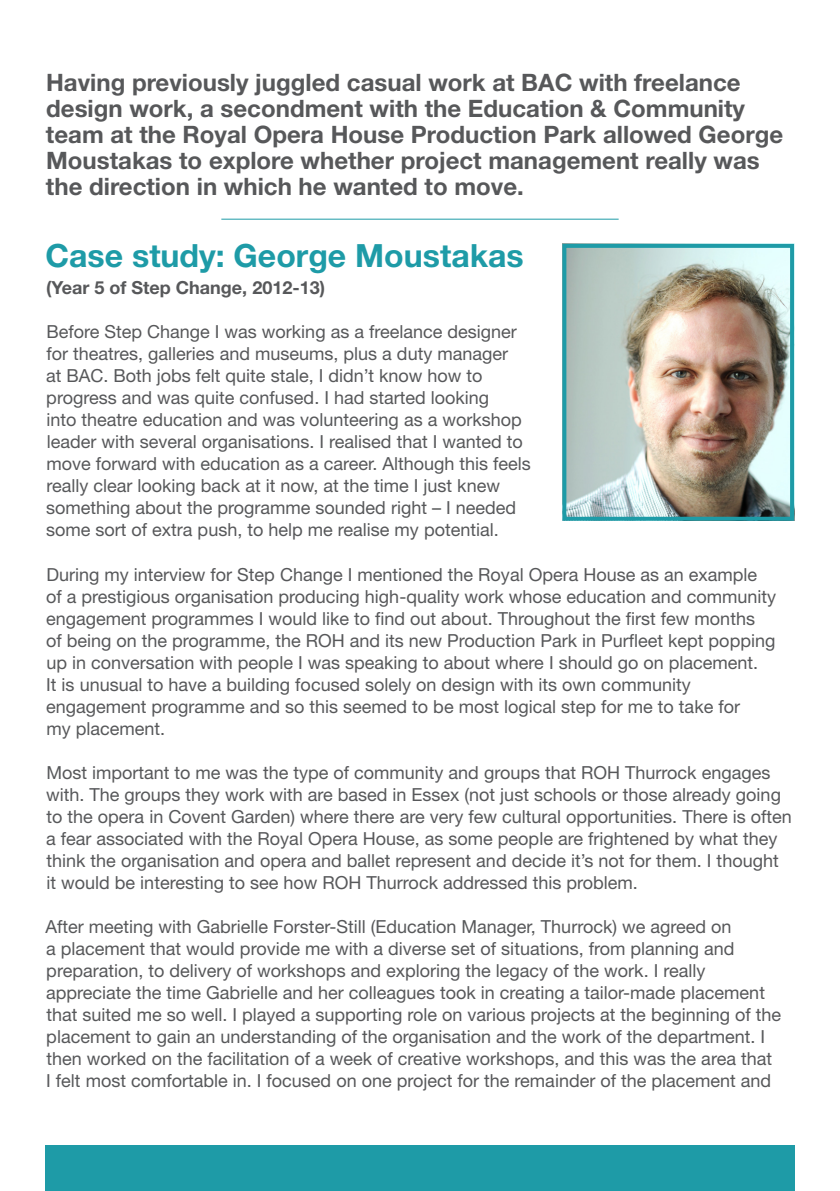
<style>
.page{position:relative;width:840px;height:1191px;background:#fff}
.page>*{position:absolute;margin:0;border:0;box-sizing:border-box;transform-origin:0 0}
.t1{font:700 32px "Helvetica Neue LT Std";color:#1e9ba7}
.t2{font:700 24px/26px "Helvetica Neue LT Std";color:#57585a}
.t3{font:18px/22px "Helvetica Neue LT Std";color:#57585a}
.t4{font:700 18px "Helvetica Neue LT Std";color:#57585a}
</style>
<div class="page">
<img style="left:567px;top:249px;width:221px;height:267px">
<div style="left:562px;top:244px;width:231px;height:277px;border:4px solid #1e9ba7"></div>
<div style="left:45px;top:1145px;width:749px;height:46px;background:#1e9ba7"></div>
<hr style="left:221px;top:219px;width:397px;height:1px;background:#1e9ba7">
<p class="t2" style="left:46px;top:69px;width:738px">Having previously juggled casual work at BAC with freelance design work, a secondment with the Education &amp; Community team at the Royal Opera House Production Park allowed George Moustakas to explore whether project management really was the direction in which he wanted to move.</p>
<p class="t1" style="left:45px;top:235px;width:479px">Case study: George Moustakas</p>
<p class="t4" style="left:46px;top:277px;width:280px">(Year 5 of Step Change, 2012-13)</p>
<p class="t3" style="left:46px;top:321px;width:486px">Before Step Change I was working as a freelance designer for theatres, galleries and museums, plus a duty manager<br>at BAC. Both jobs felt quite stale, I didn’t know how to progress and was quite confused. I had started looking<br>into theatre education and was volunteering as a workshop leader with several organisations. I realised that I wanted to move forward with education as a career. Although this feels really clear looking back at it now, at the time I just knew something about the programme sounded right – I needed some sort of extra push, to help me realise my potential.</p>
<p class="t3" style="left:46px;top:563px;width:731px">During my interview for Step Change I mentioned the Royal Opera House as an example of a prestigious organisation producing high-quality work whose education and community engagement programmes I would like to find out about. Throughout the first few months<br>of being on the programme, the ROH and its new Production Park in Purfleet kept popping up in conversation with people I was speaking to about where I should go on placement.<br>It is unusual to have a building focused solely on design with its own community engagement programme and so this seemed to be most logical step for me to take for<br>my placement.</p>
<p class="t3" style="left:46px;top:761px;width:746px">Most important to me was the type of community and groups that ROH Thurrock engages with. The groups they work with are based in Essex (not just schools or those already going to the opera in Covent Garden) where there are very few cultural opportunities. There is often a fear associated with the Royal Opera House, as some people are frightened by what they think the organisation and opera and ballet represent and decide it’s not for them. I thought it would be interesting to see how ROH Thurrock addressed this problem.</p>
<p class="t3" style="left:45px;top:915px;width:736px">After meeting with Gabrielle Forster-Still (Education Manager, Thurrock) we agreed on<br>a placement that would provide me with a diverse set of situations, from planning and preparation, to delivery of workshops and exploring the legacy of the work. I really appreciate the time Gabrielle and her colleagues took in creating a tailor-made placement that suited me so well. I played a supporting role on various projects at the beginning of the placement to gain an understanding of the organisation and the work of the department. I then worked on the facilitation of a week of creative workshops, and this was the area that<br>I felt most comfortable in. I focused on one project for the remainder of the placement and</p>
</div>
